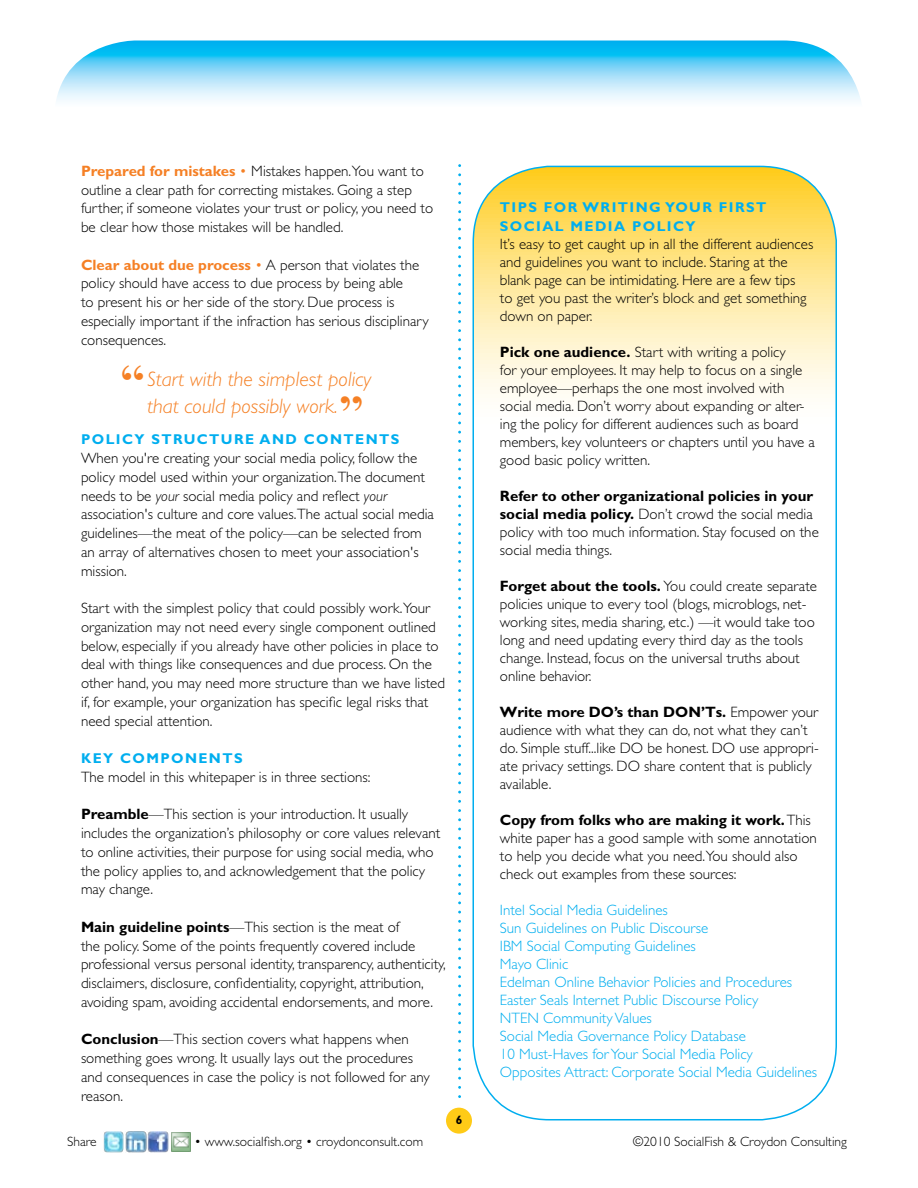
<style>
.page{position:relative;width:918px;height:1188px;background:#fff}
.page>*{position:absolute;margin:0;border:0;box-sizing:border-box;transform-origin:0 0}
.t1{font:700 45px "Bodoni";color:#f58025}
.t2{font:italic 300 21px/27px "Gill Sans Std";color:#f58025}
.t3{font:300 15px/18.8px "Gill Sans Std";color:#000}
.t4{font:300 15px/18px "Gill Sans Std";color:#00aeef}
.t5{font:700 14.25px "Gill Sans Std";letter-spacing:.1em;color:#00aeef}
.t6{font:300 13.5px "Gill Sans Std";color:#000}
.t7{font:700 12px "Gill Sans Std";color:#000}
.s1{font-weight:700;color:#f58025}
.s2{color:#f58025}
.s3{font-style:italic}
.s4{font-weight:700}
</style>
<div class="page">
<div style="left:446px;top:1108px;width:26px;height:26px;background:#ffcb17;border-radius:50%"></div>
<svg style="left:57px;top:40px;width:804px;height:126px"></svg>
<img style="left:103px;top:1132px;width:43px;height:20px">
<img style="left:148px;top:1132px;width:20px;height:20px">
<img style="left:172px;top:1132px;width:19px;height:19px">
<svg style="left:458px;top:210px;width:3px;height:11px"></svg>
<svg style="left:473px;top:166px;width:363px;height:954px"></svg>
<p class="t3" style="left:81px;top:162px;width:354px"><span class="s1">Prepared for mistakes</span> <span class="s2">•</span> Mistakes happen.You want to outline a clear path for correcting mistakes. Going a step further, if someone violates your trust or policy, you need to be clear how those mistakes will be handled.</p>
<p class="t3" style="left:81px;top:255px;width:349px"><span class="s1">Clear about due process</span> <span class="s2">•</span> A person that violates the policy should have access to due process by being able<br>to present his or her side of the story. Due process is especially important if the infraction has serious disciplinary consequences.</p>
<h1 class="t1" style="left:122px;top:353px;width:24px">“</h1>
<h2 class="t2" style="left:147px;top:365px;width:226px">Start with the simplest policy that could possibly work.</h2>
<h1 class="t1" style="left:340px;top:384px;width:24px">”</h1>
<p class="t5" style="left:81px;top:431px;width:12px">Pol</p>
<p class="t5" style="left:116px;top:431px;width:19px">icy</p>
<p class="t5" style="left:151px;top:431px;width:23px">Structure</p>
<p class="t5" style="left:260px;top:431px;width:14px">and</p>
<p class="t5" style="left:304px;top:431px;width:26px">Contents</p>
<p class="t3" style="left:81px;top:449px;width:355px">When you're creating your social media policy, follow the policy model used within your organization.The document needs to be <span class="s3">your</span> social media policy and reflect <span class="s3">your </span>association's culture and core values.The actual social media guidelines—the meat of the policy—can be selected from an array of alternatives chosen to meet your association's mission.</p>
<p class="t3" style="left:81px;top:599px;width:366px">Start with the simplest policy that could possibly work.Your organization may not need every single component outlined below, especially if you already have other policies in place to deal with things like consequences and due process. On the other hand, you may need more structure than we have listed if, for example, your organization has specific legal risks that need special attention.</p>
<p class="t5" style="left:81px;top:750px;width:12px">Key</p>
<p class="t5" style="left:120px;top:750px;width:64px">Com ponents</p>
<p class="t3" style="left:81px;top:768px;width:291px">The model in this whitepaper is in three sections:</p>
<p class="t3" style="left:81px;top:805px;width:361px"><span class="s4">Preamble</span>—This section is your introduction. It usually includes the organization’s philosophy or core values relevant to online activities, their purpose for using social media, who the policy applies to, and acknowledgement that the policy may change.</p>
<p class="t3" style="left:81px;top:918px;width:366px"><span class="s4">Main guideline points</span>—This section is the meat of<br>the policy. Some of the points frequently covered include professional versus personal identity, transparency, authenticity, disclaimers, disclosure, confidentiality, copyright, attribution, avoiding spam, avoiding accidental endorsements, and more.</p>
<p class="t3" style="left:81px;top:1030px;width:350px"><span class="s4">Conclusion</span>—This section covers what happens when something goes wrong. It usually lays out the procedures and consequences in case the policy is not followed for any reason.</p>
<p class="t7" style="left:456px;top:1113px;width:8px">6</p>
<p class="t5" style="left:500px;top:199px;width:56px">Tips for</p>
<p class="t5" style="left:583px;top:199px;width:106px">Writing Your</p>
<p class="t5" style="left:719px;top:199px;width:28px">First</p>
<p class="t5" style="left:500px;top:218px;width:144px">Social Media Pol</p>
<p class="t5" style="left:667px;top:218px;width:19px">icy</p>
<p class="t3" style="left:500px;top:235px;width:315px;line-height:18px">It’s easy to get caught up in all the different audiences and guidelines you want to include. Staring at the blank page can be intimidating. Here are a few tips<br>to get you past the writer’s block and get something down on paper.</p>
<p class="t3" style="left:500px;top:343px;width:317px;line-height:18px"><span class="s4">Pick one audience.</span> Start with writing a policy<br>for your employees. It may help to focus on a single employee—perhaps the one most involved with social media. Don’t worry about expanding or alter&shy;ing the policy for different audiences such as board members, key volunteers or chapters until you have a good basic policy written.</p>
<p class="t3" style="left:500px;top:487px;width:320px;line-height:18px"><span class="s4">Refer to other organizational policies in your social media policy.</span> Don’t crowd the social media policy with too much information. Stay focused on the social media things.</p>
<p class="t3" style="left:500px;top:577px;width:319px;line-height:18px"><span class="s4">Forget about the tools.</span> You could create separate policies unique to every tool (blogs, microblogs, net&shy;working sites, media sharing, etc.) —it would take too long and need updating every third day as the tools change. Instead, focus on the universal truths about online behavior.</p>
<p class="t3" style="left:500px;top:703px;width:320px;line-height:18px"><span class="s4">Write more DO’s than DON’Ts.</span> Empower your audience with what they can do, not what they can’t do. Simple stuff...like DO be honest. DO use appropri&shy;ate privacy settings. DO share content that is publicly available.</p>
<p class="t3" style="left:500px;top:811px;width:318px;line-height:18px"><span class="s4">Copy from folks who are making it work.</span> This white paper has a good sample with some annotation to help you decide what you need.You should also check out examples from these sources:</p>
<p class="t4" style="left:500px;top:901px;width:319px">Intel Social Media Guidelines<br>Sun Guidelines on Public Discourse<br>IBM Social Computing Guidelines<br>Mayo Clinic<br>Edelman Online Behavior Policies and Procedures Easter Seals Internet Public Discourse Policy<br>NTEN Community Values<br>Social Media Governance Policy Database<br>10 Must-Haves for Your Social Media Policy Opposites Attract: Corporate Social Media Guidelines</p>
<p class="t6" style="left:67px;top:1134px;width:31px">Share</p>
<p class="t6" style="left:194px;top:1134px;width:230px">• www.socialfish.org • croydonconsult.com</p>
<p class="t6" style="left:633px;top:1134px;width:216px">©2010 SocialFish &amp; Croydon Consulting</p>
</div>
